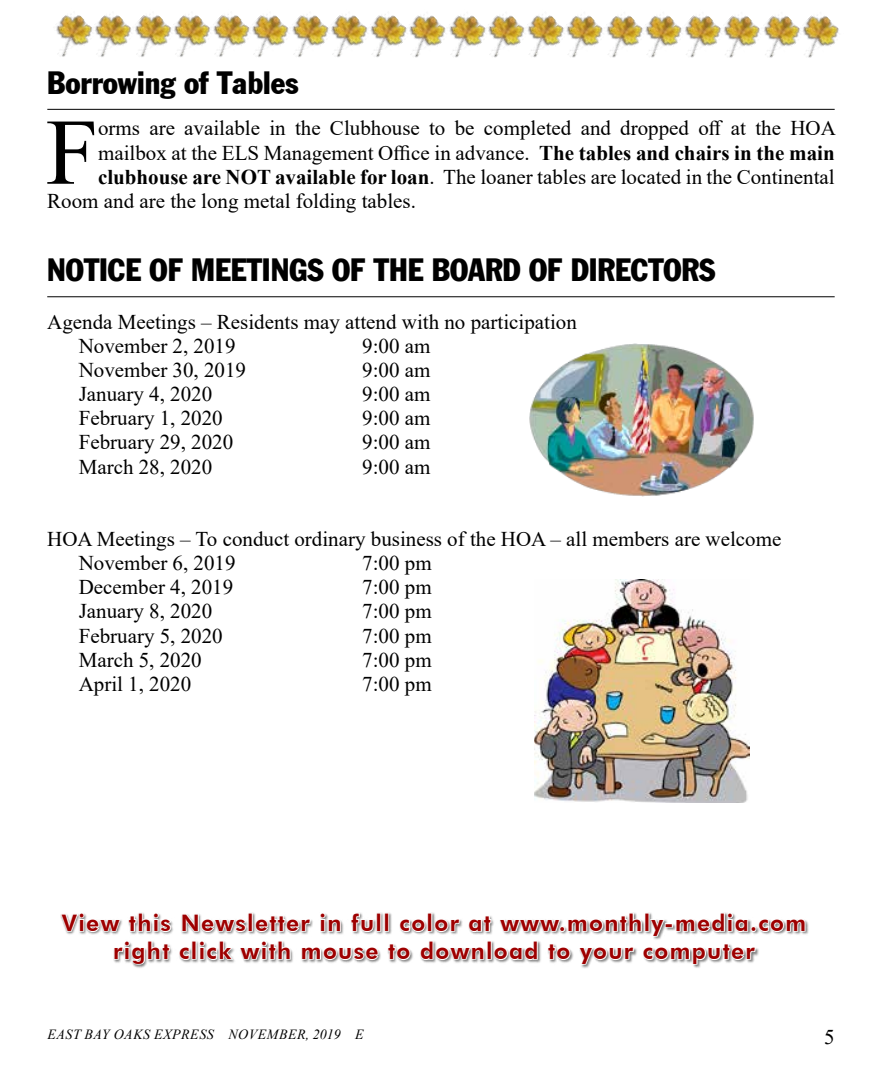
<style>
.page{position:relative;width:882px;height:1071px;background:#fff}
.page>*{position:absolute;margin:0;border:0;box-sizing:border-box;transform-origin:0 0}
.t1{font:93.98px "Times New Roman";color:#000}
.t2{font:31.5px "Franklin Gothic Condensed";color:#000}
.t3{font:800 22.75px/28px "Futura BT";letter-spacing:.06em;color:#9e0000;text-align:center}
.t4{font:21px/24.2px "Times New Roman";color:#000}
.t5{font:italic 14px "Times New Roman";letter-spacing:.035em;color:#000}
.s1{font-weight:700}
</style>
<div class="page">
<img style="left:56px;top:15px;width:24px;height:42px">
<img style="left:373px;top:14px;width:21px;height:43px">
<img style="left:215px;top:14px;width:22px;height:43px">
<img style="left:530px;top:14px;width:22px;height:44px">
<img style="left:80px;top:15px;width:40px;height:42px">
<img style="left:394px;top:15px;width:40px;height:43px">
<img style="left:237px;top:15px;width:40px;height:42px">
<img style="left:552px;top:15px;width:40px;height:43px">
<img style="left:120px;top:15px;width:39px;height:42px">
<img style="left:434px;top:14px;width:39px;height:44px">
<img style="left:277px;top:14px;width:39px;height:43px">
<img style="left:592px;top:15px;width:38px;height:43px">
<img style="left:159px;top:15px;width:56px;height:42px">
<img style="left:473px;top:15px;width:57px;height:43px">
<img style="left:316px;top:15px;width:57px;height:42px">
<img style="left:630px;top:15px;width:40px;height:43px">
<img style="left:670px;top:15px;width:39px;height:43px">
<img style="left:709px;top:15px;width:40px;height:43px">
<img style="left:749px;top:15px;width:39px;height:43px">
<img style="left:788px;top:15px;width:51px;height:43px">
<img style="left:529px;top:343px;width:225px;height:154px">
<div style="left:60px;top:912px;width:749px;height:57px;background:#000;opacity:.5"></div>
<div style="left:384px;top:913px;width:5px;height:19px;border:2px solid #fff"></div>
<svg style="left:60px;top:912px;width:112px;height:54px"></svg>
<svg style="left:178px;top:912px;width:202px;height:57px"></svg>
<svg style="left:387px;top:912px;width:419px;height:57px"></svg>
<img style="left:534px;top:579px;width:215px;height:223px">
<hr style="left:47px;top:109px;width:788px;height:1px;background:#000">
<hr style="left:47px;top:296px;width:788px;height:1px;background:#000">
<h2 class="t2" style="left:47px;top:64px;width:253px">Borrowing of Tables</h2>
<h1 class="t1" style="left:46px;top:86px;width:54px">F</h1>
<p class="t4" style="left:98px;top:116px;width:739px">orms are available in the Clubhouse to be completed and dropped off at the HOA</p>
<p class="t4" style="left:98px;top:140px;width:738px">mailbox at the ELS Management Office in advance. <span class="s1">The tables and chairs in the main</span></p>
<p class="t4" style="left:98px;top:164px;width:738px"><span class="s1">clubhouse are NOT available for loan</span>. The loaner tables are located in the Continental</p>
<p class="t4" style="left:47px;top:188px;width:370px">Room and are the long metal folding tables.</p>
<h2 class="t2" style="left:47px;top:251px;width:670px">NOTICE OF MEETINGS OF THE BOARD OF DIRECTORS</h2>
<p class="t4" style="left:79px;top:309px;width:500px;text-indent:-32px">Agenda Meetings – Residents may attend with no participation<br>November 2, 2019</p>
<p class="t4" style="left:362px;top:333px;width:70px">9:00 am</p>
<p class="t4" style="left:79px;top:357px;width:169px">November 30, 2019</p>
<p class="t4" style="left:362px;top:357px;width:70px">9:00 am</p>
<p class="t4" style="left:79px;top:381px;width:135px">January 4, 2020</p>
<p class="t4" style="left:362px;top:381px;width:70px">9:00 am</p>
<p class="t4" style="left:79px;top:405px;width:146px">February 1, 2020</p>
<p class="t4" style="left:362px;top:405px;width:70px">9:00 am</p>
<p class="t4" style="left:79px;top:430px;width:156px">February 29, 2020</p>
<p class="t4" style="left:362px;top:430px;width:70px">9:00 am</p>
<p class="t4" style="left:79px;top:454px;width:135px">March 28, 2020</p>
<p class="t4" style="left:362px;top:454px;width:70px">9:00 am</p>
<p class="t4" style="left:79px;top:526px;width:704px;text-indent:-32px">HOA Meetings – To conduct ordinary business of the HOA – all members are welcome<br>November 6, 2019</p>
<p class="t4" style="left:362px;top:550px;width:71px">7:00 pm</p>
<p class="t4" style="left:79px;top:575px;width:156px">December 4, 2019</p>
<p class="t4" style="left:362px;top:575px;width:71px">7:00 pm</p>
<p class="t4" style="left:79px;top:599px;width:135px">January 8, 2020</p>
<p class="t4" style="left:362px;top:599px;width:71px">7:00 pm</p>
<p class="t4" style="left:79px;top:623px;width:146px">February 5, 2020</p>
<p class="t4" style="left:362px;top:623px;width:71px">7:00 pm</p>
<p class="t4" style="left:79px;top:647px;width:125px">March 5, 2020</p>
<p class="t4" style="left:362px;top:647px;width:71px">7:00 pm</p>
<p class="t4" style="left:79px;top:671px;width:114px">April 1, 2020</p>
<p class="t4" style="left:362px;top:671px;width:71px">7:00 pm</p>
<p class="t3" style="left:62px;top:909px;width:746px">View this Newsletter in full color at www.monthly-media.com right click with mouse to download to your computer</p>
<p class="t5" style="left:47px;top:1024px;width:318px">EAST BAY OAKS EXPRESS NOVEMBER, 2019 E</p>
<p class="t4" style="left:824px;top:1024px;width:12px">5</p>
</div>
